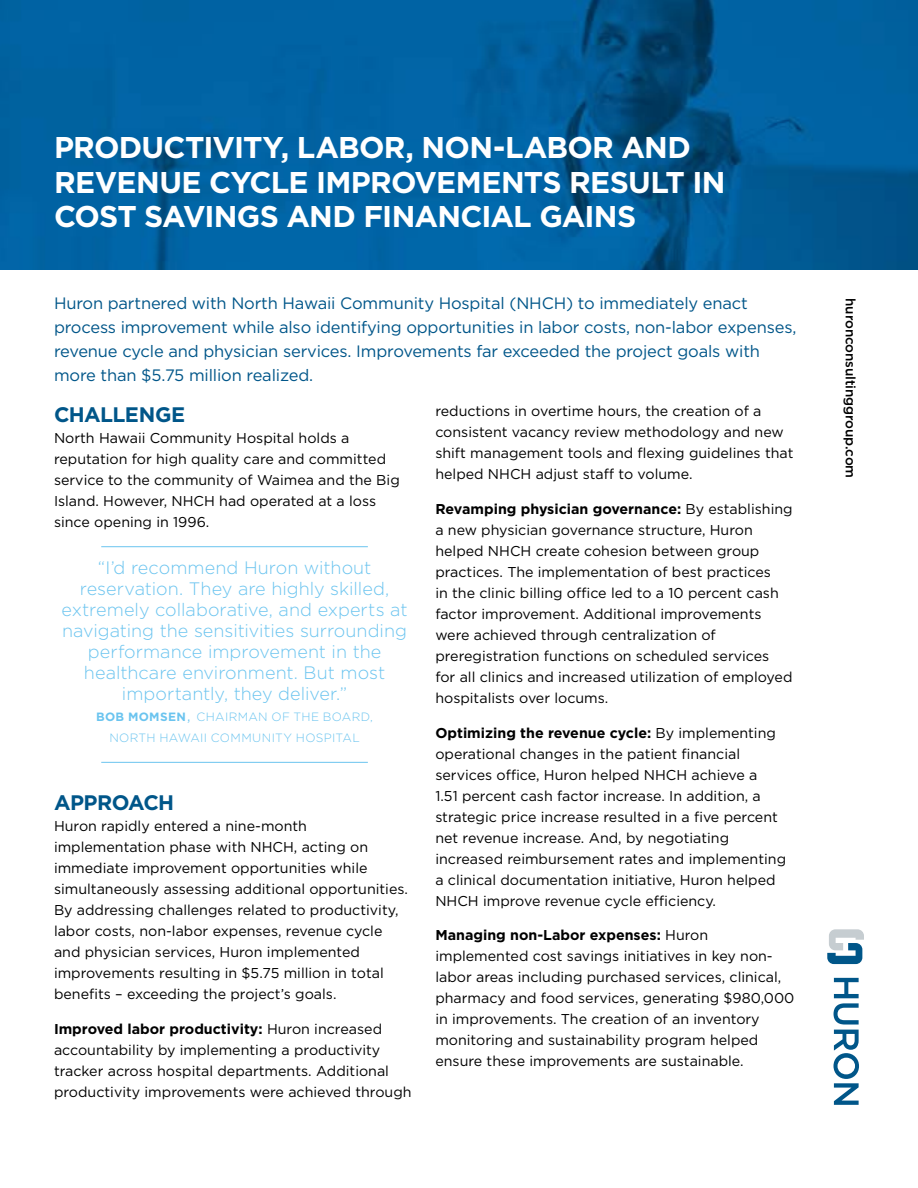
<style>
.page{position:relative;width:918px;height:1188px;background:#fff}
.page>*{position:absolute;margin:0;border:0;box-sizing:border-box;transform-origin:0 0}
.t1{font:700 30px/34.5px "Gotham";letter-spacing:-.025em;color:#fff}
.t2{font:700 21px "Gotham";letter-spacing:-.025em;color:#005689}
.t3{font:300 18px/21px "Gotham";color:#6bc4ef;text-align:center}
.t4{font:16.5px/24px "Gotham";letter-spacing:-.01em;color:#005689}
.t5{font:14.25px/21px "Gotham";color:#000}
.t6{font:500 13.5px "Gotham";letter-spacing:-.01em;color:#000}
.t7{font:300 12px/21px "Gotham";letter-spacing:.025em;color:#6bc4ef;text-align:center}
.s1{font-weight:700}
.s2{font-size:18px}
</style>
<div class="page">
<img style="left:0;top:0;width:918px;height:270px">
<svg style="left:833px;top:978px;width:26px;height:127px"></svg>
<svg style="left:827px;top:929px;width:37px;height:35px"></svg>
<hr style="left:101px;top:546px;width:267px;height:1px;background:#6bc4ef">
<hr style="left:101px;top:762px;width:267px;height:1px;background:#6bc4ef">
<h1 class="t1" style="left:54px;top:130px;width:673px">PRODUCTIVITY, LABOR, NON-LABOR AND<br>REVENUE CYCLE IMPROVEMENTS RESULT IN<br>COST SAVINGS AND FINANCIAL GAINS</h1>
<p class="t4" style="left:54px;top:291px;width:744px">Huron partnered with North Hawaii Community Hospital (NHCH) to immediately enact process improvement while also identifying opportunities in labor costs, non-labor expenses, revenue cycle and physician services. Improvements far exceeded the project goals with more than $5.75 million realized.</p>
<p class="t6" style="left:859px;top:298px;width:181px;rotate:90deg">huronconsultinggroup.com</p>
<p class="t5" style="left:435px;top:401px;width:360px">reductions in overtime hours, the creation of a consistent vacancy review methodology and new shift management tools and flexing guidelines that helped NHCH adjust staff to volume.</p>
<p class="t5" style="left:435px;top:498px;width:359px"><span class="s1">Revamping physician governance:</span> By establishing a new physician governance structure, Huron helped NHCH create cohesion between group practices. The implementation of best practices<br>in the clinic billing office led to a 10 percent cash factor improvement. Additional improvements were achieved through centralization of preregistration functions on scheduled services for all clinics and increased utilization of employed hospitalists over locums.</p>
<p class="t5" style="left:435px;top:722px;width:352px"><span class="s1">Optimizing the revenue cycle:</span> By implementing operational changes in the patient financial services office, Huron helped NHCH achieve a<br>1.51 percent cash factor increase. In addition, a strategic price increase resulted in a five percent net revenue increase. And, by negotiating increased reimbursement rates and implementing a clinical documentation initiative, Huron helped NHCH improve revenue cycle efficiency.</p>
<p class="t5" style="left:435px;top:924px;width:361px"><span class="s1">Managing non-Labor expenses:</span> Huron implemented cost savings initiatives in key non&shy;labor areas including purchased services, clinical, pharmacy and food services, generating $980,000 in improvements. The creation of an inventory monitoring and sustainability program helped ensure these improvements are sustainable.</p>
<h2 class="t2" style="left:54px;top:400px;width:133px">CHALLENGE</h2>
<p class="t5" style="left:54px;top:427px;width:347px">North Hawaii Community Hospital holds a reputation for high quality care and committed service to the community of Waimea and the Big Island. However, NHCH had operated at a loss since opening in 1996.</p>
<p class="t3" style="left:62px;top:557px;width:347px">“I’d recommend Huron without reservation. They are highly skilled, extremely collaborative, and experts at navigating the sensitivities surrounding performance improvement in the healthcare environment. But most importantly, they deliver.”</p>
<p class="t7" style="left:96px;top:706px;width:278px"><span class="s1">BOB MOMSEN</span><span class="s2">,</span> CHAIRMAN OF THE BOARD,<br>NORTH HAWAII COMMUNITY HOSPITAL</p>
<h2 class="t2" style="left:54px;top:789px;width:122px">APPROACH</h2>
<p class="t5" style="left:54px;top:815px;width:356px">Huron rapidly entered a nine-month implementation phase with NHCH, acting on immediate improvement opportunities while simultaneously assessing additional opportunities.<br>By addressing challenges related to productivity, labor costs, non-labor expenses, revenue cycle and physician services, Huron implemented improvements resulting in $5.75 million in total benefits – exceeding the project’s goals.</p>
<p class="t5" style="left:54px;top:1018px;width:359px"><span class="s1">Improved labor productivity:</span> Huron increased accountability by implementing a productivity tracker across hospital departments. Additional productivity improvements were achieved through</p>
</div>
